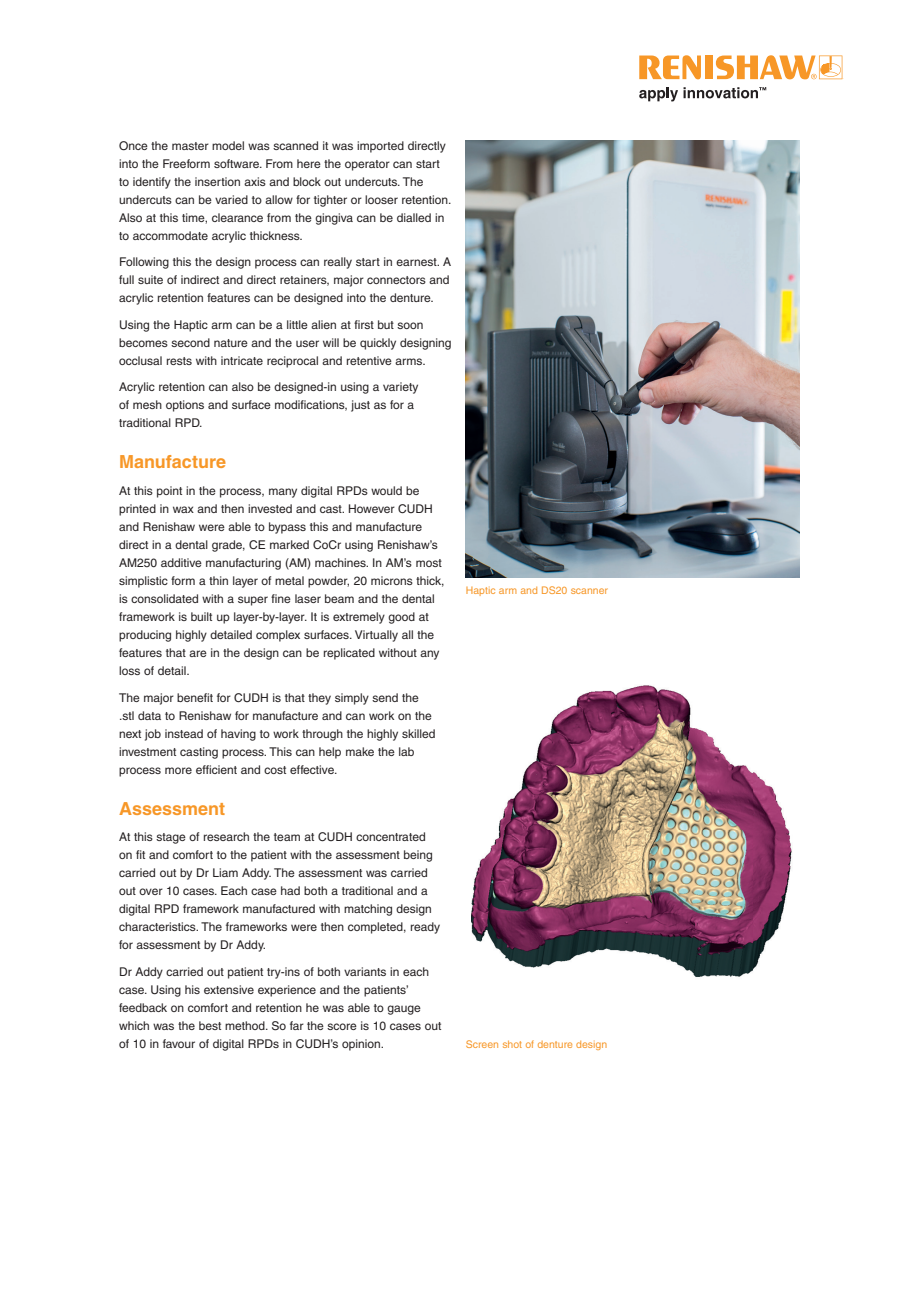
<style>
.page{position:relative;width:919px;height:1289px;background:#fff}
.page>*{position:absolute;margin:0;border:0;box-sizing:border-box;transform-origin:0 0}
.t1{font:700 18px "Helvetica";color:#f79727}
.t2{font:12px/18px "Helvetica";color:#231f20}
.t3{font:10.5px "Helvetica";color:#f79727}
</style>
<div class="page">
<svg style="left:639px;top:55px;width:62px;height:24px"></svg>
<div style="left:705px;top:55px;width:8px;height:24px;background:#f79727"></div>
<svg style="left:715px;top:55px;width:127px;height:24px"></svg>
<svg style="left:639px;top:87px;width:127px;height:14px"></svg>
<img style="left:466px;top:140px;width:333px;height:438px">
<img style="left:471px;top:685px;width:321px;height:292px">
<p class="t2" style="left:119px;top:136px;width:334px">Once the master model was scanned it was imported directly into the Freeform software. From here the operator can start to identify the insertion axis and block out undercuts. The undercuts can be varied to allow for tighter or looser retention.<br>Also at this time, clearance from the gingiva can be dialled in to accommodate acrylic thickness.</p>
<p class="t2" style="left:119px;top:253px;width:333px;text-align:justify">Following this the design process can really start in earnest. A full suite of indirect and direct retainers, major connectors and acrylic retention features can be designed into the denture.</p>
<p class="t2" style="left:119px;top:315px;width:334px">Using the Haptic arm can be a little alien at first but soon becomes second nature and the user will be quickly designing occlusal rests with intricate reciprocal and retentive arms.</p>
<p class="t2" style="left:119px;top:378px;width:301px">Acrylic retention can also be designed-in using a variety of mesh options and surface modifications, just as for a traditional RPD.</p>
<h1 class="t1" style="left:119px;top:451px;width:108px">Manufacture</h1>
<p class="t2" style="left:119px;top:481px;width:327px">At this point in the process, many digital RPDs would be printed in wax and then invested and cast. However CUDH and Renishaw were able to bypass this and manufacture direct in a dental grade, CE marked CoCr using Renishaw’s AM250 additive manufacturing (AM) machines. In AM’s most simplistic form a thin layer of metal powder, 20 microns thick, is consolidated with a super fine laser beam and the dental framework is built up layer-by-layer. It is extremely good at producing highly detailed complex surfaces. Virtually all the features that are in the design can be replicated without any loss of detail.</p>
<p class="t2" style="left:119px;top:688px;width:318px">The major benefit for CUDH is that they simply send the .stl data to Renishaw for manufacture and can work on the next job instead of having to work through the highly skilled investment casting process. This can help make the lab process more efficient and cost effective.</p>
<h1 class="t1" style="left:119px;top:797px;width:108px">Assessment</h1>
<p class="t2" style="left:119px;top:827px;width:322px">At this stage of research the team at CUDH concentrated on fit and comfort to the patient with the assessment being carried out by Dr Liam Addy. The assessment was carried out over 10 cases. Each case had both a traditional and a digital RPD framework manufactured with matching design characteristics. The frameworks were then completed, ready for assessment by Dr Addy.</p>
<p class="t2" style="left:119px;top:962px;width:324px">Dr Addy carried out patient try-ins of both variants in each case. Using his extensive experience and the patients’ feedback on comfort and retention he was able to gauge which was the best method. So far the score is 10 cases out of 10 in favour of digital RPDs in CUDH’s opinion.</p>
<p class="t3" style="left:466px;top:584px;width:144px">Haptic arm and DS20 scanner</p>
<p class="t3" style="left:466px;top:1037px;width:143px">Screen shot of denture design</p>
</div>
